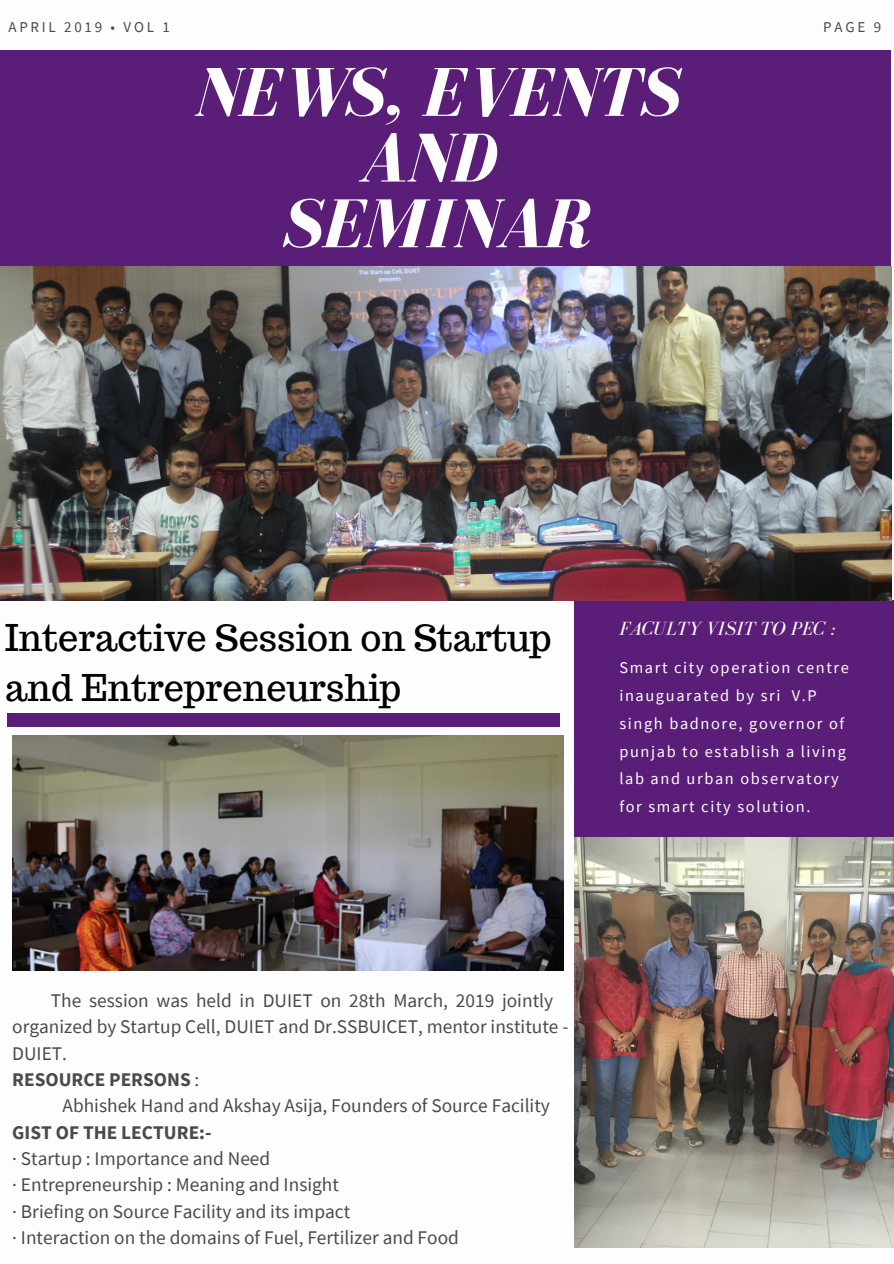
<style>
.page{position:relative;width:894px;height:1264px;background:#fff}
.page>*{position:absolute;margin:0;border:0;box-sizing:border-box;transform-origin:0 0}
.t1{font:italic 700 71.1px/65.7px "Bodoni FLF";color:#fdfdfd;text-align:center}
.t2{font:36px/49.5px "Trocchi";color:#000}
.t3{font:italic 19.65px "Bodoni FLF";color:#fdfdfd}
.t4{font:19.35px/26.2px "Source Sans Pro";color:#4a4a4d}
.t5{font:700 19.35px "Source Sans Pro";color:#4a4a4d}
.t6{font:16.35px/27.8px "Source Sans Pro";letter-spacing:.1em;color:#fdfdfd}
.t7{font:15px "Source Sans Pro";letter-spacing:.18em;color:#4a4a4d}
.s1{font-weight:700}
</style>
<div class="page">
<div style="left:0;top:47px;width:889px;height:228px;background:#5b1e78"></div>
<div style="left:0;top:0;width:893px;height:50px;background:#fdfdfd"></div>
<div style="left:574px;top:600px;width:319px;height:237px;background:#5b1e78"></div>
<img style="left:0;top:266px;width:890px;height:335px">
<img style="left:574px;top:837px;width:319px;height:410px">
<div style="left:7px;top:713px;width:553px;height:13px;background:#5b1e78"></div>
<img style="left:12px;top:736px;width:551px;height:234px">
<p class="t7" style="left:9px;top:17px;width:163px">APRIL 2019 • VOL 1</p>
<p class="t7" style="left:823px;top:17px;width:59px">PAGE 9</p>
<h1 class="t1" style="left:194px;top:59px;width:486px">NEWS, EVENTS<br>AND<br>SEMINAR</h1>
<h2 class="t2" style="left:5px;top:613px;width:548px">Interactive Session on Startup and Entrepreneurship</h2>
<p class="t3" style="left:619px;top:617px;width:218px">FACULTY VISIT TO PEC :</p>
<p class="t6" style="left:619px;top:653px;width:231px">Smart city operation centre inauguarated by sri V.P singh badnore, governor of punjab to establish a living lab and urban observatory for smart city solution.</p>
<p class="t4" style="left:12px;top:987px;width:557px;text-indent:39px">The session was held in DUIET on 28th March, 2019 jointly organized by Startup Cell, DUIET and Dr.SSBUICET, mentor institute - DUIET.<br><span class="s1">RESOURCE PERSONS</span> :</p>
<p class="t4" style="left:62px;top:1092px;width:489px">Abhishek Hand and Akshay Asija, Founders of Source Facility</p>
<p class="t5" style="left:12px;top:1119px;width:201px">GIST OF THE LECTURE:-</p>
<p class="t4" style="left:12px;top:1144px;width:448px">· Startup : Importance and Need<br>· Entrepreneurship : Meaning and Insight<br>· Briefing on Source Facility and its impact<br>· Interaction on the domains of Fuel, Fertilizer and Food</p>
</div>
